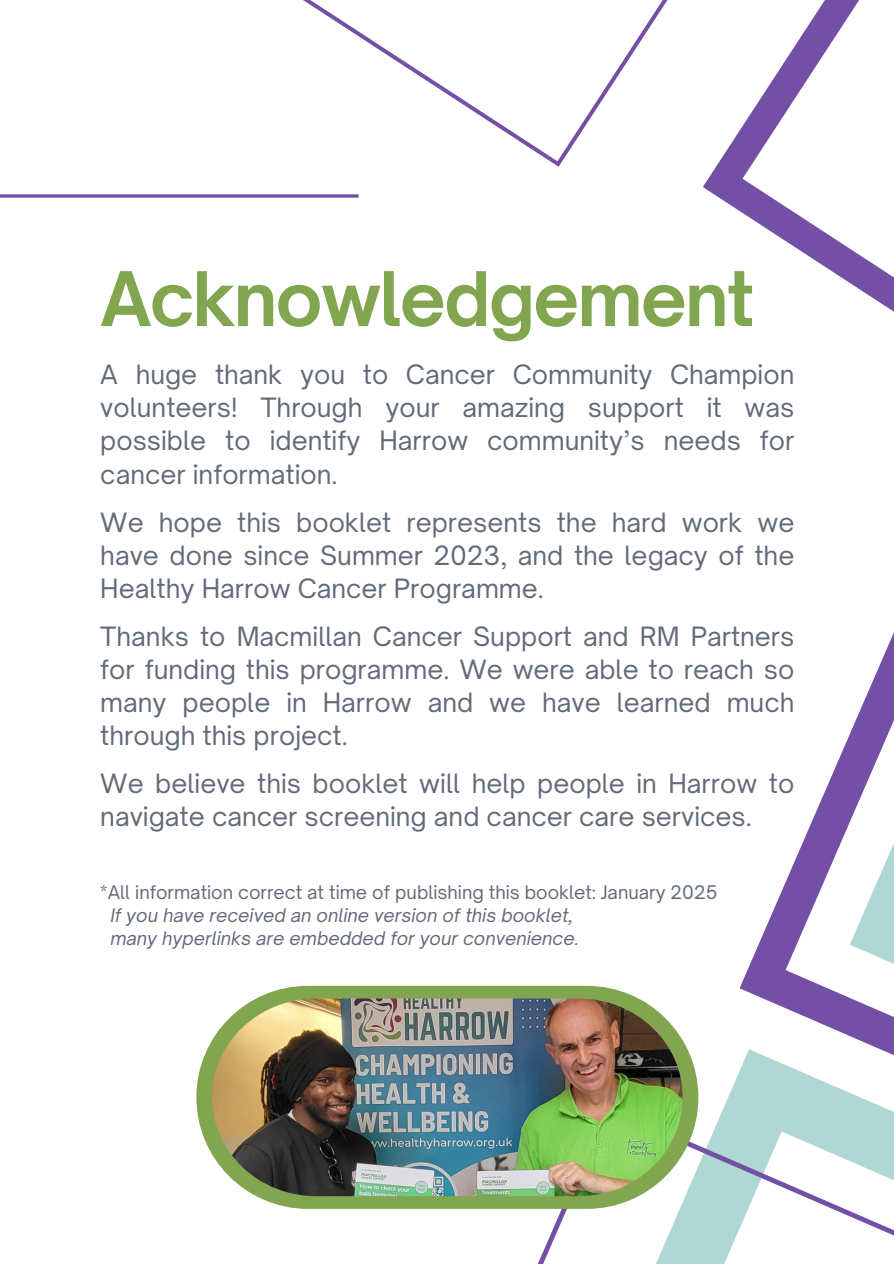
<style>
.page{position:relative;width:894px;height:1264px;background:#fff}
.page>*{position:absolute;margin:0;border:0;box-sizing:border-box;transform-origin:0 0}
.t1{font:700 72px "Open Sauce One";letter-spacing:-.025em;color:#82a550}
.t2{font:25.5px/33px "Open Sauce One";color:#616b79;text-align:justify}
.t3{font:italic 18px "Open Sauce One";color:#616b79}
.t4{font:18px "Open Sauce One";color:#616b79}
</style>
<div class="page">
<svg style="left:771px;top:219px;width:122px;height:71px"></svg>
<svg style="left:808px;top:0;width:51px;height:78px"></svg>
<svg style="left:303px;top:0;width:505px;height:219px"></svg>
<svg style="left:0;top:194px;width:358px;height:4px"></svg>
<svg style="left:763px;top:635px;width:130px;height:299px"></svg>
<svg style="left:793px;top:708px;width:100px;height:226px"></svg>
<svg style="left:739px;top:934px;width:154px;height:57px"></svg>
<svg style="left:316px;top:991px;width:577px;height:272px"></svg>
<div style="left:196px;top:985px;width:502px;height:223px;background:#82a550;border-radius:111px"></div>
<img style="left:212px;top:998px;width:470px;height:198px">
<p class="t1" style="left:100px;top:254px;width:655px">Acknowledgement</p>
<p class="t2" style="left:100px;top:358px;width:695px">A huge thank you to Cancer Community Champion volunteers! Through your amazing support it was possible to identify Harrow community’s needs for cancer information.</p>
<h1 class="t2" style="left:100px;top:505px;width:695px">We hope this booklet represents the hard work we have done since Summer 2023, and the legacy of the Healthy Harrow Cancer Programme.</h1>
<h2 class="t2" style="left:100px;top:619px;width:695px">Thanks to Macmillan Cancer Support and RM Partners for funding this programme. We were able to reach so many people in Harrow and we have learned much through this project.</h2>
<h2 class="t2" style="left:100px;top:766px;width:695px">We believe this booklet will help people in Harrow to navigate cancer screening and cancer care services.</h2>
<h2 class="t4" style="left:100px;top:880px;width:618px">*All information correct at time of publishing this booklet: January 2025</h2>
<h2 class="t3" style="left:110px;top:903px;width:464px">If you have received an online version of this booklet,</h2>
<p class="t3" style="left:110px;top:926px;width:470px">many hyperlinks are embedded for your convenience.</p>
</div>
